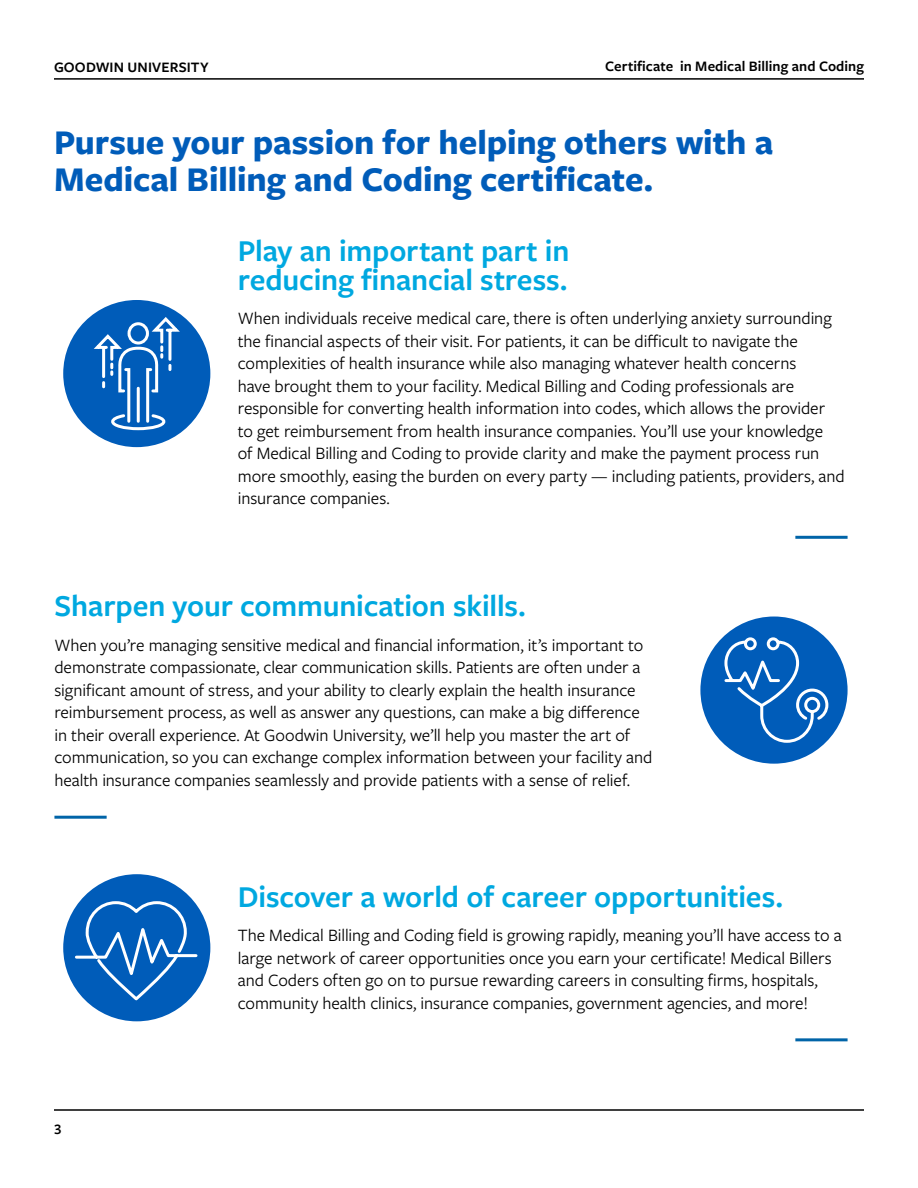
<style>
.page{position:relative;width:918px;height:1188px;background:#fff}
.page>*{position:absolute;margin:0;border:0;box-sizing:border-box;transform-origin:0 0}
.t1{font:700 36px/37.5px "Freight Sans Pro";letter-spacing:-.005em;color:#005cb9}
.t2{font:600 31.5px/28.5px "Freight Sans Pro";letter-spacing:-.005em;color:#00a8e0}
.t3{font:18px/22.5px "Freight Sans Pro";letter-spacing:-.005em;color:#000}
.t4{font:600 15px "Freight Sans Pro";letter-spacing:.01em;color:#000}
</style>
<div class="page">
<hr style="left:54px;top:78px;width:810px;height:2px;background:#000">
<hr style="left:54px;top:1109px;width:810px;height:2px;background:#000">
<div style="left:700px;top:617px;width:148px;height:147px;background:#005cb9;border-radius:50%"></div>
<hr style="left:54px;top:816px;width:53px;height:3px;background:#0064a8">
<div style="left:63px;top:300px;width:147px;height:147px;background:#005cb9;border-radius:50%"></div>
<hr style="left:795px;top:536px;width:53px;height:3px;background:#0064a8">
<div style="left:63px;top:874px;width:147px;height:147px;background:#005cb9;border-radius:50%"></div>
<hr style="left:795px;top:1038px;width:53px;height:3px;background:#0064a8">
<svg style="left:90px;top:315px;width:93px;height:117px"></svg>
<svg style="left:723px;top:636px;width:107px;height:108px"></svg>
<svg style="left:73px;top:900px;width:126px;height:103px"></svg>
<p class="t4" style="left:54px;top:57px;width:156px">GOODWIN UNIVERSITY</p>
<p class="t4" style="left:605px;top:56px;width:260px">Certificate in Medical Billing and Coding</p>
<h1 class="t1" style="left:54px;top:122px;width:721px">Pursue your passion for helping others with a<br>Medical Billing and Coding certificate.</h1>
<h2 class="t2" style="left:238px;top:236px;width:333px">Play an important part in reducing financial stress.</h2>
<p class="t3" style="left:238px;top:307px;width:608px">When individuals receive medical care, there is often underlying anxiety surrounding the financial aspects of their visit. For patients, it can be difficult to navigate the complexities of health insurance while also managing whatever health concerns<br>have brought them to your facility. Medical Billing and Coding professionals are responsible for converting health information into codes, which allows the provider<br>to get reimbursement from health insurance companies. You’ll use your knowledge<br>of Medical Billing and Coding to provide clarity and make the payment process run more smoothly, easing the burden on every party — including patients, providers, and insurance companies.</p>
<h2 class="t2" style="left:54px;top:591px;width:473px">Sharpen your communication skills.</h2>
<p class="t3" style="left:54px;top:633px;width:599px">When you’re managing sensitive medical and financial information, it’s important to demonstrate compassionate, clear communication skills. Patients are often under a significant amount of stress, and your ability to clearly explain the health insurance reimbursement process, as well as answer any questions, can make a big difference in their overall experience. At Goodwin University, we’ll help you master the art of communication, so you can exchange complex information between your facility and health insurance companies seamlessly and provide patients with a sense of relief.</p>
<p class="t4" style="left:54px;top:1119px;width:9px">3</p>
<h2 class="t2" style="left:238px;top:881px;width:547px">Discover a world of career opportunities.</h2>
<p class="t3" style="left:238px;top:924px;width:605px">The Medical Billing and Coding field is growing rapidly, meaning you’ll have access to a large network of career opportunities once you earn your certificate! Medical Billers and Coders often go on to pursue rewarding careers in consulting firms, hospitals, community health clinics, insurance companies, government agencies, and more!</p>
</div>
